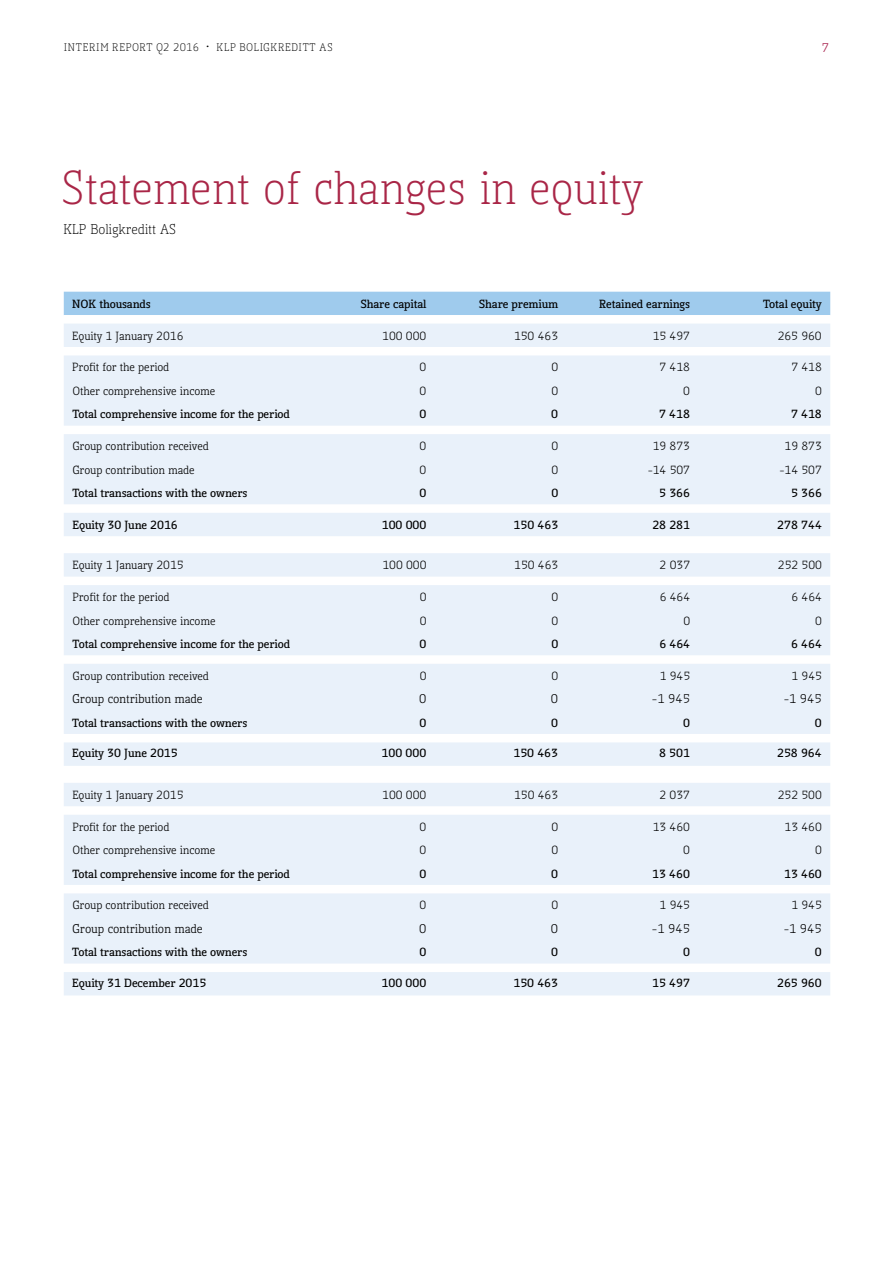
<style>
.page{position:relative;width:893px;height:1263px;background:#fff}
.page>*{position:absolute;margin:0;border:0;box-sizing:border-box;transform-origin:0 0}
.t1{font:300 45px "Kofi Pure Serif";color:#a92647}
.t2{font:300 13.5px "Kofi Pure Serif";color:#000}
.t3{font:12px "Kofi Pure Serif";color:#000}
.t4{font:12px "Kofi Pure Serif";color:#a7214d}
.t5{font:11.25px "Kofi Pure Serif";color:#000}
.t6{font:700 11.25px "Kofi Pure Serif";color:#000}
.t7{font:300 10.5px "Kofi Pure Serif";letter-spacing:.065em;color:#000}
</style>
<div class="page">
<div style="left:64px;top:292px;width:766px;height:23px;background:#9fcbed"></div>
<svg style="left:64px;top:324px;width:766px;height:212px;background:#ebf2fa"></svg>
<svg style="left:64px;top:553px;width:766px;height:442px;fill:#e9f1fa"></svg>
<p class="t7" style="left:64px;top:40px;width:271px">INTERIM REPORT Q2 2016 • KLP BOLIGKREDITT AS</p>
<p class="t4" style="left:822px;top:40px;width:9px">7</p>
<h1 class="t1" style="left:61px;top:161px;width:584px">Statement of changes in equity</h1>
<p class="t2" style="left:64px;top:221px;width:114px">KLP Boligkreditt AS</p>
<p class="t6" style="left:72px;top:296px;width:80px">NOK thousands</p>
<p class="t6" style="left:360px;top:296px;width:67px">Share capital</p>
<p class="t6" style="left:479px;top:296px;width:81px">Share premium</p>
<p class="t6" style="left:599px;top:296px;width:92px">Retained earnings</p>
<p class="t6" style="left:763px;top:296px;width:60px">Total equity</p>
<p class="t5" style="left:72px;top:328px;width:113px">Equity 1 January 2016</p>
<p class="t5" style="left:382px;top:328px;width:46px">100 000</p>
<p class="t5" style="left:514px;top:328px;width:46px">150 463</p>
<p class="t5" style="left:653px;top:328px;width:39px">15 497</p>
<p class="t5" style="left:778px;top:328px;width:46px">265 960</p>
<p class="t5" style="left:72px;top:360px;width:98px">Profit for the period</p>
<p class="t5" style="left:419px;top:360px;width:8px">0</p>
<p class="t5" style="left:551px;top:360px;width:8px">0</p>
<p class="t5" style="left:659px;top:360px;width:32px">7 418</p>
<p class="t5" style="left:791px;top:360px;width:32px">7 418</p>
<p class="t5" style="left:72px;top:384px;width:144px">Other comprehensive income</p>
<p class="t5" style="left:420px;top:384px;width:8px">0</p>
<p class="t5" style="left:551px;top:384px;width:8px">0</p>
<p class="t5" style="left:683px;top:384px;width:8px">0</p>
<p class="t5" style="left:815px;top:384px;width:8px">0</p>
<p class="t6" style="left:72px;top:406px;width:219px">Total comprehensive income for the period</p>
<p class="t6" style="left:419px;top:406px;width:8px">0</p>
<p class="t6" style="left:551px;top:406px;width:8px">0</p>
<p class="t6" style="left:659px;top:406px;width:32px">7 418</p>
<p class="t6" style="left:791px;top:406px;width:32px">7 418</p>
<p class="t5" style="left:72px;top:439px;width:138px">Group contribution received</p>
<p class="t5" style="left:420px;top:439px;width:8px">0</p>
<p class="t5" style="left:551px;top:439px;width:8px">0</p>
<p class="t5" style="left:653px;top:439px;width:39px">19 873</p>
<p class="t5" style="left:785px;top:439px;width:39px">19 873</p>
<p class="t5" style="left:72px;top:462px;width:124px">Group contribution made</p>
<p class="t5" style="left:420px;top:462px;width:8px">0</p>
<p class="t5" style="left:551px;top:462px;width:8px">0</p>
<p class="t5" style="left:648px;top:462px;width:44px">-14 507</p>
<p class="t5" style="left:779px;top:462px;width:44px">-14 507</p>
<p class="t6" style="left:72px;top:485px;width:176px">Total transactions with the owners</p>
<p class="t6" style="left:419px;top:485px;width:8px">0</p>
<p class="t6" style="left:551px;top:485px;width:8px">0</p>
<p class="t6" style="left:659px;top:485px;width:32px">5 366</p>
<p class="t6" style="left:791px;top:485px;width:32px">5 366</p>
<p class="t6" style="left:72px;top:517px;width:107px">Equity 30 June 2016</p>
<p class="t6" style="left:382px;top:517px;width:46px">100 000</p>
<p class="t6" style="left:514px;top:517px;width:46px">150 463</p>
<p class="t6" style="left:652px;top:517px;width:39px">28 281</p>
<p class="t6" style="left:777px;top:517px;width:46px">278 744</p>
<p class="t5" style="left:72px;top:558px;width:113px">Equity 1 January 2015</p>
<p class="t5" style="left:382px;top:558px;width:46px">100 000</p>
<p class="t5" style="left:514px;top:558px;width:46px">150 463</p>
<p class="t5" style="left:660px;top:558px;width:32px">2 037</p>
<p class="t5" style="left:778px;top:558px;width:46px">252 500</p>
<p class="t5" style="left:72px;top:590px;width:98px">Profit for the period</p>
<p class="t5" style="left:420px;top:590px;width:8px">0</p>
<p class="t5" style="left:551px;top:590px;width:8px">0</p>
<p class="t5" style="left:660px;top:590px;width:32px">6 464</p>
<p class="t5" style="left:791px;top:590px;width:32px">6 464</p>
<p class="t5" style="left:73px;top:613px;width:144px">Other comprehensive income</p>
<p class="t5" style="left:420px;top:613px;width:8px">0</p>
<p class="t5" style="left:552px;top:613px;width:8px">0</p>
<p class="t5" style="left:683px;top:613px;width:8px">0</p>
<p class="t5" style="left:815px;top:613px;width:8px">0</p>
<p class="t6" style="left:73px;top:636px;width:219px">Total comprehensive income for the period</p>
<p class="t6" style="left:420px;top:636px;width:8px">0</p>
<p class="t6" style="left:551px;top:636px;width:8px">0</p>
<p class="t6" style="left:659px;top:636px;width:32px">6 464</p>
<p class="t6" style="left:791px;top:636px;width:32px">6 464</p>
<p class="t5" style="left:73px;top:668px;width:138px">Group contribution received</p>
<p class="t5" style="left:420px;top:668px;width:8px">0</p>
<p class="t5" style="left:552px;top:668px;width:8px">0</p>
<p class="t5" style="left:660px;top:668px;width:32px">1 945</p>
<p class="t5" style="left:792px;top:668px;width:32px">1 945</p>
<p class="t3" style="left:72px;top:691px;width:132px">Group contribution made</p>
<p class="t3" style="left:419px;top:691px;width:9px">0</p>
<p class="t3" style="left:551px;top:691px;width:9px">0</p>
<p class="t3" style="left:652px;top:691px;width:39px">-1 945</p>
<p class="t3" style="left:784px;top:691px;width:39px">-1 945</p>
<p class="t6" style="left:72px;top:715px;width:176px">Total transactions with the owners</p>
<p class="t6" style="left:419px;top:715px;width:8px">0</p>
<p class="t6" style="left:551px;top:715px;width:8px">0</p>
<p class="t6" style="left:683px;top:715px;width:8px">0</p>
<p class="t6" style="left:815px;top:715px;width:8px">0</p>
<p class="t6" style="left:72px;top:745px;width:107px">Equity 30 June 2015</p>
<p class="t6" style="left:382px;top:745px;width:46px">100 000</p>
<p class="t6" style="left:513px;top:745px;width:46px">150 463</p>
<p class="t6" style="left:659px;top:745px;width:32px">8 501</p>
<p class="t6" style="left:777px;top:745px;width:46px">258 964</p>
<p class="t5" style="left:72px;top:788px;width:113px">Equity 1 January 2015</p>
<p class="t5" style="left:382px;top:788px;width:46px">100 000</p>
<p class="t5" style="left:514px;top:788px;width:46px">150 463</p>
<p class="t5" style="left:659px;top:788px;width:32px">2 037</p>
<p class="t5" style="left:778px;top:788px;width:46px">252 500</p>
<p class="t5" style="left:72px;top:819px;width:98px">Profit for the period</p>
<p class="t5" style="left:420px;top:819px;width:8px">0</p>
<p class="t5" style="left:551px;top:819px;width:8px">0</p>
<p class="t5" style="left:653px;top:819px;width:39px">13 460</p>
<p class="t5" style="left:784px;top:819px;width:39px">13 460</p>
<p class="t5" style="left:72px;top:843px;width:144px">Other comprehensive income</p>
<p class="t5" style="left:420px;top:843px;width:8px">0</p>
<p class="t5" style="left:551px;top:843px;width:8px">0</p>
<p class="t5" style="left:683px;top:843px;width:8px">0</p>
<p class="t5" style="left:815px;top:843px;width:8px">0</p>
<p class="t6" style="left:72px;top:865px;width:219px">Total comprehensive income for the period</p>
<p class="t6" style="left:419px;top:865px;width:8px">0</p>
<p class="t6" style="left:551px;top:865px;width:8px">0</p>
<p class="t6" style="left:652px;top:865px;width:39px">13 460</p>
<p class="t6" style="left:784px;top:865px;width:39px">13 460</p>
<p class="t5" style="left:72px;top:898px;width:138px">Group contribution received</p>
<p class="t5" style="left:420px;top:898px;width:8px">0</p>
<p class="t5" style="left:551px;top:898px;width:8px">0</p>
<p class="t5" style="left:660px;top:898px;width:32px">1 945</p>
<p class="t5" style="left:791px;top:898px;width:32px">1 945</p>
<p class="t3" style="left:72px;top:921px;width:132px">Group contribution made</p>
<p class="t3" style="left:419px;top:921px;width:9px">0</p>
<p class="t3" style="left:551px;top:921px;width:9px">0</p>
<p class="t3" style="left:652px;top:921px;width:39px">-1 945</p>
<p class="t3" style="left:784px;top:921px;width:39px">-1 945</p>
<p class="t6" style="left:72px;top:944px;width:176px">Total transactions with the owners</p>
<p class="t6" style="left:419px;top:944px;width:8px">0</p>
<p class="t6" style="left:551px;top:944px;width:8px">0</p>
<p class="t6" style="left:683px;top:944px;width:8px">0</p>
<p class="t6" style="left:815px;top:944px;width:8px">0</p>
<p class="t6" style="left:72px;top:975px;width:136px">Equity 31 December 2015</p>
<p class="t6" style="left:382px;top:975px;width:46px">100 000</p>
<p class="t6" style="left:513px;top:975px;width:46px">150 463</p>
<p class="t6" style="left:652px;top:975px;width:39px">15 497</p>
<p class="t6" style="left:777px;top:975px;width:46px">265 960</p>
</div>
